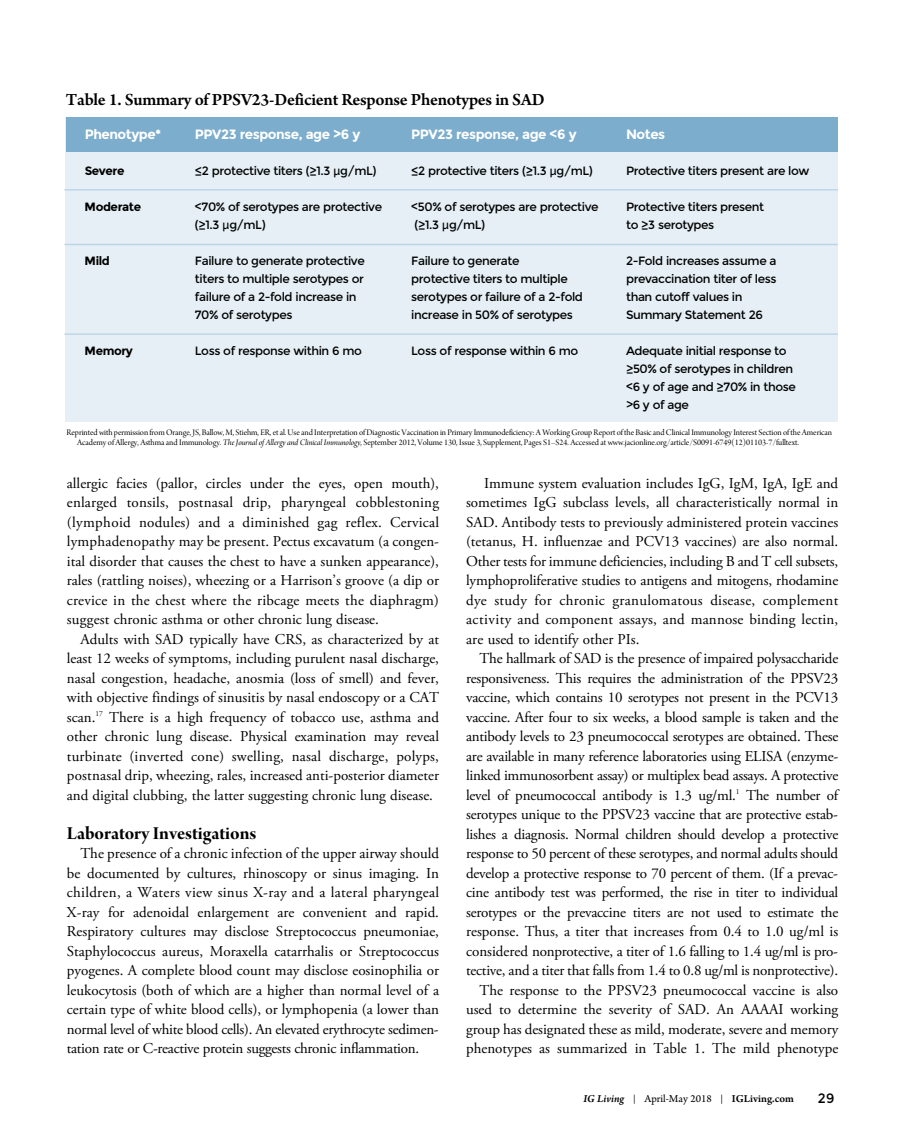
<style>
.page{position:relative;width:905px;height:1134px;background:#fff}
.page>*{position:absolute;margin:0;border:0;box-sizing:border-box;transform-origin:0 0}
.t1{font:19.5px "Arno Pro Bold Display";color:#000}
.t2{font:600 18px "Arno Pro";letter-spacing:-.015em;color:#000}
.t3{font:15px/19.5px "Adobe Garamond Pro";letter-spacing:-.015em;color:#000;text-align:justify}
.t4{font:700 13.5px "Montserrat";letter-spacing:-.035em;color:#fff}
.t5{font:13.5px "Montserrat";color:#000}
.t6{font:12px/18px "Montserrat";letter-spacing:-.035em;color:#000}
.t7{font:700 12px "Montserrat";letter-spacing:-.035em;color:#000}
.t8{font:11.25px "Arno Pro";color:#000}
.t9{font:9px/10.5px "Arno Pro Display";letter-spacing:-.005em;color:#000}
.s1{font-family:"Lucida Grande"}
.s2{font-family:"Arno Pro Italic Display"}
.s3{font-weight:600;font-style:italic}
.s4{font-size:9px}
.s5{font-weight:600}
</style>
<div class="page">
<div style="left:65px;top:117px;width:772px;height:305px;background:#e5eff5"></div>
<div style="left:66px;top:118px;width:771px;height:34px;background:#7cadcd"></div>
<hr style="left:64px;top:189px;width:773px;height:2px;background:#bdd6e6">
<hr style="left:64px;top:244px;width:773px;height:1px;background:#bdd6e6">
<hr style="left:64px;top:333px;width:773px;height:2px;background:#bdd6e6">
<p class="t2" style="left:66px;top:93px;width:480px">Table 1. Summary of PPSV23-Deficient Response Phenotypes in SAD</p>
<p class="t4" style="left:85px;top:126px;width:78px">Phenotype*</p>
<p class="t4" style="left:195px;top:126px;width:167px">PPV23 response, age &gt;6 y</p>
<p class="t4" style="left:411px;top:126px;width:167px">PPV23 response, age &lt;6 y</p>
<p class="t4" style="left:626px;top:126px;width:41px">Notes</p>
<p class="t7" style="left:85px;top:163px;width:41px">Severe</p>
<p class="t6" style="left:195px;top:162px;width:183px">≤2 protective titers (≥1.3 <span class="s1">μ</span>g/mL)</p>
<p class="t6" style="left:411px;top:162px;width:183px">≤2 protective titers (≥1.3 <span class="s1">μ</span>g/mL)</p>
<p class="t6" style="left:626px;top:162px;width:185px">Protective titers present are low</p>
<p class="t7" style="left:85px;top:199px;width:58px">Moderate</p>
<p class="t6" style="left:195px;top:198px;width:189px">&lt;70% of serotypes are protective</p>
<p class="t6" style="left:411px;top:198px;width:189px">&lt;50% of serotypes are protective</p>
<p class="t6" style="left:626px;top:198px;width:140px">Protective titers present</p>
<p class="t6" style="left:195px;top:216px;width:72px">(≥1.3 <span class="s1">μ</span>g/mL)</p>
<p class="t6" style="left:414px;top:216px;width:72px">(≥1.3 <span class="s1">μ</span>g/mL)</p>
<p class="t6" style="left:626px;top:216px;width:90px">to ≥3 serotypes</p>
<p class="t7" style="left:85px;top:253px;width:27px">Mild</p>
<p class="t6" style="left:195px;top:252px;width:171px">Failure to generate protective</p>
<p class="t6" style="left:411px;top:252px;width:110px">Failure to generate</p>
<p class="t6" style="left:626px;top:252px;width:152px">2-Fold increases assume a</p>
<p class="t6" style="left:195px;top:270px;width:170px">titers to multiple serotypes or</p>
<p class="t6" style="left:411px;top:270px;width:158px">protective titers to multiple</p>
<p class="t6" style="left:626px;top:270px;width:152px">prevaccination titer of less</p>
<p class="t6" style="left:195px;top:288px;width:163px">failure of a 2-fold increase in</p>
<p class="t6" style="left:411px;top:288px;width:173px">serotypes or failure of a 2-fold</p>
<p class="t6" style="left:626px;top:288px;width:118px">than cutoff values in</p>
<p class="t6" style="left:195px;top:306px;width:99px">70% of serotypes</p>
<p class="t6" style="left:411px;top:306px;width:163px">increase in 50% of serotypes</p>
<p class="t6" style="left:626px;top:306px;width:138px">Summary Statement 26</p>
<p class="t7" style="left:85px;top:343px;width:50px">Memory</p>
<p class="t6" style="left:195px;top:342px;width:169px">Loss of response within 6 mo</p>
<p class="t6" style="left:411px;top:342px;width:169px">Loss of response within 6 mo</p>
<p class="t6" style="left:626px;top:342px;width:171px">Adequate initial response to ≥50% of serotypes in children &lt;6 y of age and ≥70% in those &gt;6 y of age</p>
<p class="t9" style="left:77px;top:427px;width:756px;text-indent:-11px">Reprintedwith permission from Orange, JS, Ballow, M, Stiehm, ER,etal.Useand Interpretation ofDiagnosticVaccination in PrimaryImmunodeficiency: A WorkingGroup Report of the BasicandClinical ImmunologyInterest Section of the American<br>Academy of Allergy, Asthma and Immunology. <span class="s2">The Journal of Allergy and Clinical Immunology</span>, September 2012, Volume 130, Issue 3, Supplement, Pages S1–S24. Accessed at www.jacionline.org/article/S0091-6749(12)01103-7/fulltext.</p>
<p class="t3" style="left:67px;top:475px;width:373px">allergic facies (pallor, circles under the eyes, open mouth), enlarged tonsils, postnasal drip, pharyngeal cobblestoning (lymphoid nodules) and a diminished gag reflex. Cervical lymphadenopathy may be present. Pectus excavatum (a congen&shy;ital disorder that causes the chest to have a sunken appearance), rales (rattling noises), wheezing or a Harrison’s groove (a dip or crevice in the chest where the ribcage meets the diaphragm) suggest chronic asthma or other chronic lung disease.</p>
<p class="t3" style="left:67px;top:631px;width:373px;text-indent:14px">Adults with SAD typically have CRS, as characterized by at least 12 weeks of symptoms, including purulent nasal discharge, nasal congestion, headache, anosmia (loss of smell) and fever, with objective findings of sinusitis by nasal endoscopy or a CAT scan.<sup>17</sup> There is a high frequency of tobacco use, asthma and other chronic lung disease. Physical examination may reveal turbinate (inverted cone) swelling, nasal discharge, polyps, postnasal drip, wheezing, rales, increased anti-posterior diameter and digital clubbing, the latter suggesting chronic lung disease.</p>
<h1 class="t1" style="left:67px;top:826px;width:191px">Laboratory Investigations</h1>
<p class="t3" style="left:67px;top:845px;width:374px;text-indent:14px">The presence of a chronic infection of the upper airway should be documented by cultures, rhinoscopy or sinus imaging. In children, a Waters view sinus X-ray and a lateral pharyngeal X-ray for adenoidal enlargement are convenient and rapid.<br>Respiratory cultures may disclose Streptococcus pneumoniae, Staphylococcus aureus, Moraxella catarrhalis or Streptococcus pyogenes. A complete blood count may disclose eosinophilia or leukocytosis (both of which are a higher than normal level of a certain type of white blood cells), or lymphopenia (a lower than normal level of white blood cells). An elevated erythrocyte sedimen&shy;tation rate or C-reactive protein suggests chronic inflammation.</p>
<p class="t3" style="left:466px;top:475px;width:373px;text-indent:18px">Immune system evaluation includes IgG, IgM, IgA, IgE and sometimes IgG subclass levels, all characteristically normal in SAD. Antibody tests to previously administered protein vaccines (tetanus, H. influenzae and PCV13 vaccines) are also normal.<br>Other tests for immune deficiencies, including B and T cell subsets, lymphoproliferative studies to antigens and mitogens, rhodamine dye study for chronic granulomatous disease, complement activity and component assays, and mannose binding lectin, are used to identify other PIs.</p>
<p class="t3" style="left:466px;top:650px;width:373px;text-align:right">The hallmark of SAD is the presence of impaired polysaccharide responsiveness. This requires the administration of the PPSV23 vaccine, which contains 10 serotypes not present in the PCV13 vaccine. After four to six weeks, a blood sample is taken and the antibody levels to 23 pneumococcal serotypes are obtained. These are available in many reference laboratories using ELISA (enzyme&shy;linked immunosorbent assay) or multiplex bead assays. A protective level of pneumococcal antibody is 1.3 ug/ml.<sup>1</sup> The number of serotypes unique to the PPSV23 vaccine that are protective estab&shy;lishes a diagnosis. Normal children should develop a protective response to 50 percent of these serotypes, and normal adults should develop a protective response to 70 percent of them. (If a prevac&shy;cine antibody test was performed, the rise in titer to individual serotypes or the prevaccine titers are not used to estimate the response. Thus, a titer that increases from 0.4 to 1.0 ug/ml is considered nonprotective, a titer of 1.6 falling to 1.4 ug/ml is pro&shy;tective, and a titer that falls from 1.4 to 0.8 ug/ml is nonprotective).<br>The response to the PPSV23 pneumococcal vaccine is also used to determine the severity of SAD. An AAAAI working group has designated these as mild, moderate, severe and memory phenotypes as summarized in Table 1. The mild phenotype</p>
<p class="t8" style="left:583px;top:1094px;width:212px"><span class="s3">IG Living</span> <span class="s4">|</span> April-May 2018 <span class="s4">|</span> <span class="s5">IGLiving.com</span></p>
<p class="t5" style="left:817px;top:1091px;width:18px">29</p>
</div>
